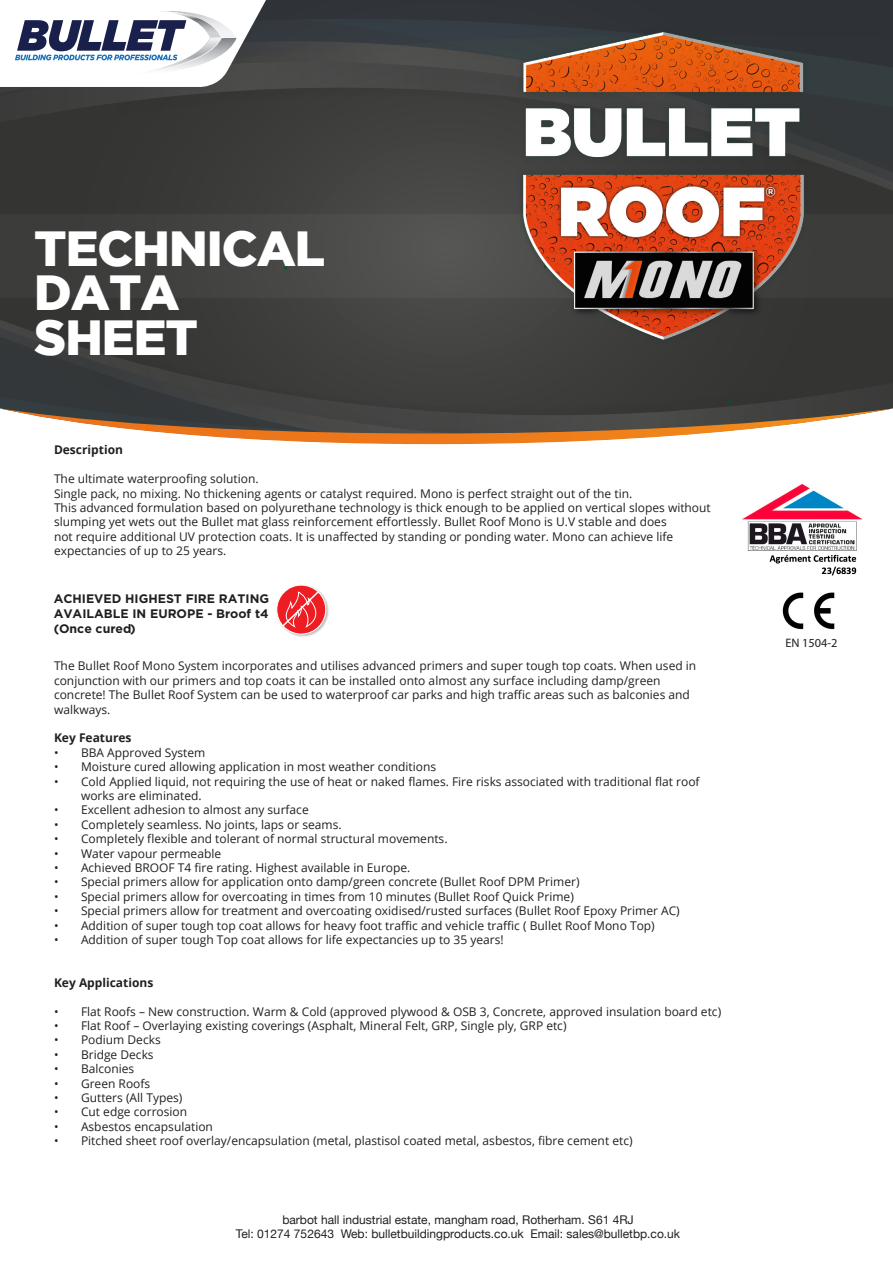
<style>
.page{position:relative;width:893px;height:1263px;background:#fff}
.page>*{position:absolute;margin:0;border:0;box-sizing:border-box;transform-origin:0 0}
.t1{font:900 49.2px/44.2px "Gotham";letter-spacing:-.02em;color:#fff}
.t2{font:700 12.3px/14.9px "Gotham";color:#231f20;text-align:justify}
.t3{font:12.3px "Myriad Pro";color:#231f20}
.t4{font:12px/14.4px "Open Sans";color:#231f20}
.t5{font:12px "Helvetica Neue";color:#231f20}
.t6{font:700 12px "Open Sans";color:#231f20}
</style>
<div class="page">
<svg style="left:0;top:214px;width:893px;height:84px;background:#454544"></svg>
<svg style="left:0;top:298px;width:893px;height:22px;background:#3c3c3b"></svg>
<svg style="left:0;top:323px;width:893px;height:76px;background:#3a3b3a"></svg>
<svg style="left:0;top:191px;width:893px;height:23px;background:#3d3d3c"></svg>
<svg style="left:0;top:96px;width:893px;height:91px;background:#3a3b3a"></svg>
<svg style="left:0;top:0;width:893px;height:96px;background:#393c3f"></svg>
<svg style="left:283px;top:266px;width:4px;height:4px"></svg>
<svg style="left:0;top:399px;width:893px;height:45px"></svg>
<img style="left:501px;top:15px;width:338px;height:342px">
<img style="left:782px;top:592px;width:53px;height:38px">
<svg style="left:0;top:0;width:284px;height:87px"></svg>
<div style="left:276px;top:584px;width:53px;height:54px;background:#231f20;opacity:.3"></div>
<svg style="left:277px;top:585px;width:49px;height:49px"></svg>
<div style="left:276px;top:585px;width:50px;height:49px;border:1px solid #fff;border-radius:50%"></div>
<svg style="left:281px;top:590px;width:44px;height:38px;background:#f04b50"></svg>
<img style="left:742px;top:484px;width:121px;height:92px">
<p class="t1" style="left:34px;top:225px;width:292px">TECHNICAL<br>DATA<br>SHEET</p>
<p class="t6" style="left:54px;top:442px;width:70px">Description</p>
<p class="t4" style="left:54px;top:471px;width:206px">The ultimate waterproofing solution.</p>
<p class="t4" style="left:54px;top:486px;width:580px">Single pack, no mixing. No thickening agents or catalyst required. Mono is perfect straight out of the tin.</p>
<p class="t4" style="left:54px;top:500px;width:658px">This advanced formulation based on polyurethane technology is thick enough to be applied on vertical slopes without slumping yet wets out the Bullet mat glass reinforcement effortlessly. Bullet Roof Mono is U.V stable and does<br>not require additional UV protection coats. It is unaffected by standing or ponding water. Mono can achieve life expectancies of up to 25 years.</p>
<p class="t2" style="left:54px;top:591px;width:217px">ACHIEVED HIGHEST FIRE RATING AVAILABLE IN EUROPE - Broof t4 (Once cured)</p>
<p class="t4" style="left:54px;top:659px;width:644px">The Bullet Roof Mono System incorporates and utilises advanced primers and super tough top coats. When used in conjunction with our primers and top coats it can be installed onto almost any surface including damp/green concrete! The Bullet Roof System can be used to waterproof car parks and high traffic areas such as balconies and walkways.</p>
<p class="t6" style="left:54px;top:730px;width:79px">Key Features</p>
<p class="t4" style="left:54px;top:745px;width:153px">• BBA Approved System</p>
<p class="t4" style="left:54px;top:759px;width:384px">• Moisture cured allowing application in most weather conditions</p>
<p class="t4" style="left:81px;top:774px;width:620px;text-indent:-27px">• Cold Applied liquid, not requiring the use of heat or naked flames. Fire risks associated with traditional flat roof works are eliminated.</p>
<p class="t4" style="left:54px;top:803px;width:256px">• Excellent adhesion to almost any surface</p>
<p class="t4" style="left:54px;top:817px;width:289px">• Completely seamless. No joints, laps or seams.</p>
<p class="t4" style="left:54px;top:831px;width:395px">• Completely flexible and tolerant of normal structural movements.</p>
<p class="t4" style="left:54px;top:846px;width:169px">• Water vapour permeable</p>
<p class="t4" style="left:54px;top:860px;width:358px">• Achieved BROOF T4 fire rating. Highest available in Europe.</p>
<p class="t4" style="left:54px;top:875px;width:527px">• Special primers allow for application onto damp/green concrete (Bullet Roof DPM Primer)</p>
<p class="t4" style="left:54px;top:889px;width:521px">• Special primers allow for overcoating in times from 10 minutes (Bullet Roof Quick Prime)</p>
<p class="t4" style="left:54px;top:903px;width:627px">• Special primers allow for treatment and overcoating oxidised/rusted surfaces (Bullet Roof Epoxy Primer AC)</p>
<p class="t4" style="left:54px;top:918px;width:602px">• Addition of super tough top coat allows for heavy foot traffic and vehicle traffic ( Bullet Roof Mono Top)</p>
<p class="t4" style="left:54px;top:932px;width:451px">• Addition of super tough Top coat allows for life expectancies up to 35 years!</p>
<p class="t6" style="left:54px;top:974px;width:101px">Key Applications</p>
<p class="t4" style="left:54px;top:1004px;width:669px">• Flat Roofs – New construction. Warm &amp; Cold (approved plywood &amp; OSB 3, Concrete, approved insulation board etc)</p>
<p class="t4" style="left:54px;top:1018px;width:514px">• Flat Roof – Overlaying existing coverings (Asphalt, Mineral Felt, GRP, Single ply, GRP etc)</p>
<p class="t4" style="left:54px;top:1032px;width:108px">• Podium Decks</p>
<p class="t4" style="left:54px;top:1047px;width:101px">• Bridge Decks</p>
<p class="t4" style="left:54px;top:1061px;width:82px">• Balconies</p>
<p class="t4" style="left:54px;top:1076px;width:98px">• Green Roofs</p>
<p class="t4" style="left:54px;top:1090px;width:130px">• Gutters (All Types)</p>
<p class="t4" style="left:54px;top:1104px;width:135px">• Cut edge corrosion</p>
<p class="t4" style="left:54px;top:1119px;width:160px">• Asbestos encapsulation</p>
<p class="t4" style="left:54px;top:1133px;width:580px">• Pitched sheet roof overlay/encapsulation (metal, plastisol coated metal, asbestos, fibre cement etc)</p>
<p class="t5" style="left:282px;top:1209px;width:353px">barbot hall industrial estate, mangham road, Rotherham. S61 4RJ</p>
<p class="t5" style="left:236px;top:1223px;width:446px">Tel: 01274 752643 Web: bulletbuildingproducts.co.uk Email: sales@bulletbp.co.uk</p>
<p class="t3" style="left:785px;top:635px;width:54px">EN 1504-2</p>
</div>
